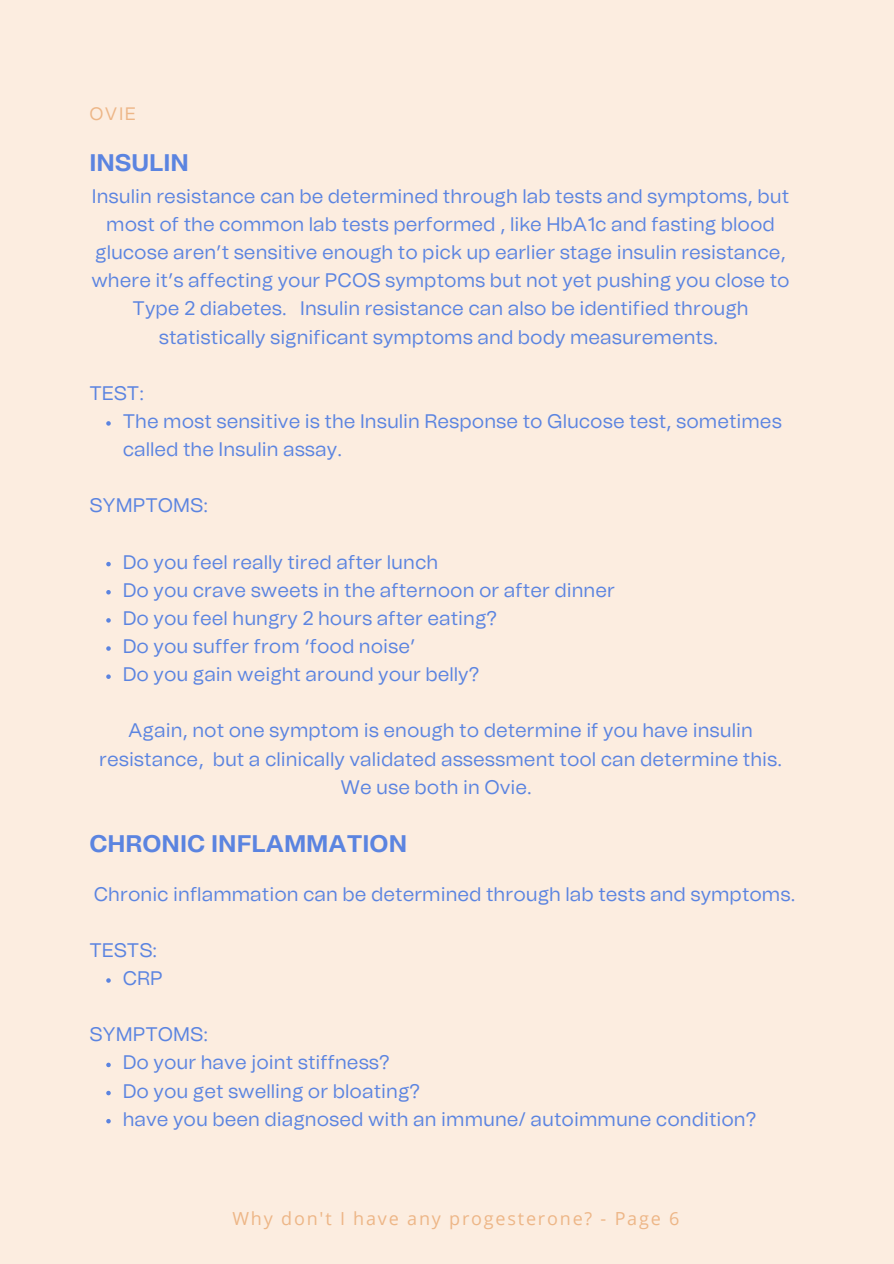
<style>
.page{position:relative;width:894px;height:1264px;background:#fff}
.page>*{position:absolute;margin:0;border:0;box-sizing:border-box;transform-origin:0 0}
.t1{font:700 24px "Tomato Grotesk";color:#5b84e0}
.t2{font:19.65px/28.2px "Tomato Grotesk";color:#5b84e0;text-align:center}
.t3{font:18px "Open Sans";letter-spacing:.1em;color:#edb687}
.t4{font:18px "Tomato Grotesk";color:#edb687}
</style>
<div class="page">
<div style="left:0;top:0;width:893px;height:1263px;background:#fcede0"></div>
<svg style="left:106px;top:421px;width:5px;height:4px"></svg>
<svg style="left:106px;top:562px;width:5px;height:4px"></svg>
<svg style="left:106px;top:590px;width:5px;height:4px"></svg>
<svg style="left:106px;top:618px;width:5px;height:4px"></svg>
<svg style="left:106px;top:646px;width:5px;height:4px"></svg>
<svg style="left:106px;top:674px;width:5px;height:5px"></svg>
<svg style="left:106px;top:978px;width:5px;height:4px"></svg>
<svg style="left:106px;top:1062px;width:5px;height:5px"></svg>
<svg style="left:106px;top:1090px;width:5px;height:5px"></svg>
<svg style="left:106px;top:1119px;width:5px;height:4px"></svg>
<h2 class="t4" style="left:89px;top:105px;width:48px">OVIE</h2>
<h1 class="t1" style="left:89px;top:152px;width:101px">INSULIN</h1>
<p class="t2" style="left:91px;top:183px;width:699px">Insulin resistance can be determined through lab tests and symptoms, but most of the common lab tests performed , like HbA1c and fasting blood glucose aren’t sensitive enough to pick up earlier stage insulin resistance, where it’s affecting your PCOS symptoms but not yet pushing you close to Type 2 diabetes. Insulin resistance can also be identified through statistically significant symptoms and body measurements.</p>
<h2 class="t2" style="left:89px;top:380px;width:56px">TEST:</h2>
<p class="t2" style="left:123px;top:408px;width:660px;text-align:left">The most sensitive is the Insulin Response to Glucose test, sometimes called the Insulin assay.</p>
<h2 class="t2" style="left:89px;top:492px;width:120px">SYMPTOMS:</h2>
<p class="t2" style="left:123px;top:548px;width:317px">Do you feel really tired after lunch</p>
<p class="t2" style="left:123px;top:576px;width:493px">Do you crave sweets in the afternoon or after dinner</p>
<p class="t2" style="left:123px;top:605px;width:376px">Do you feel hungry 2 hours after eating?</p>
<p class="t2" style="left:123px;top:633px;width:294px">Do you suffer from ‘food noise’</p>
<p class="t2" style="left:123px;top:661px;width:358px">Do you gain weight around your belly?</p>
<p class="t2" style="left:99px;top:717px;width:684px">Again, not one symptom is enough to determine if you have insulin resistance, but a clinically validated assessment tool can determine this.<br>We use both in Ovie.</p>
<p class="t1" style="left:89px;top:832px;width:319px">CHRONIC INFLAMMATION</p>
<h2 class="t2" style="left:94px;top:880px;width:702px">Chronic inflammation can be determined through lab tests and symptoms.</h2>
<p class="t2" style="left:89px;top:936px;width:69px">TESTS:</p>
<h2 class="t2" style="left:123px;top:965px;width:42px">CRP</h2>
<p class="t2" style="left:89px;top:1021px;width:120px">SYMPTOMS:</p>
<p class="t2" style="left:123px;top:1049px;width:268px">Do your have joint stiffness?</p>
<p class="t2" style="left:123px;top:1077px;width:299px">Do you get swelling or bloating?</p>
<p class="t2" style="left:123px;top:1105px;width:635px">have you been diagnosed with an immune/ autoimmune condition?</p>
<h1 class="t3" style="left:232px;top:1206px;width:448px">Why don't I have any progesterone? - Page 6</h1>
</div>
